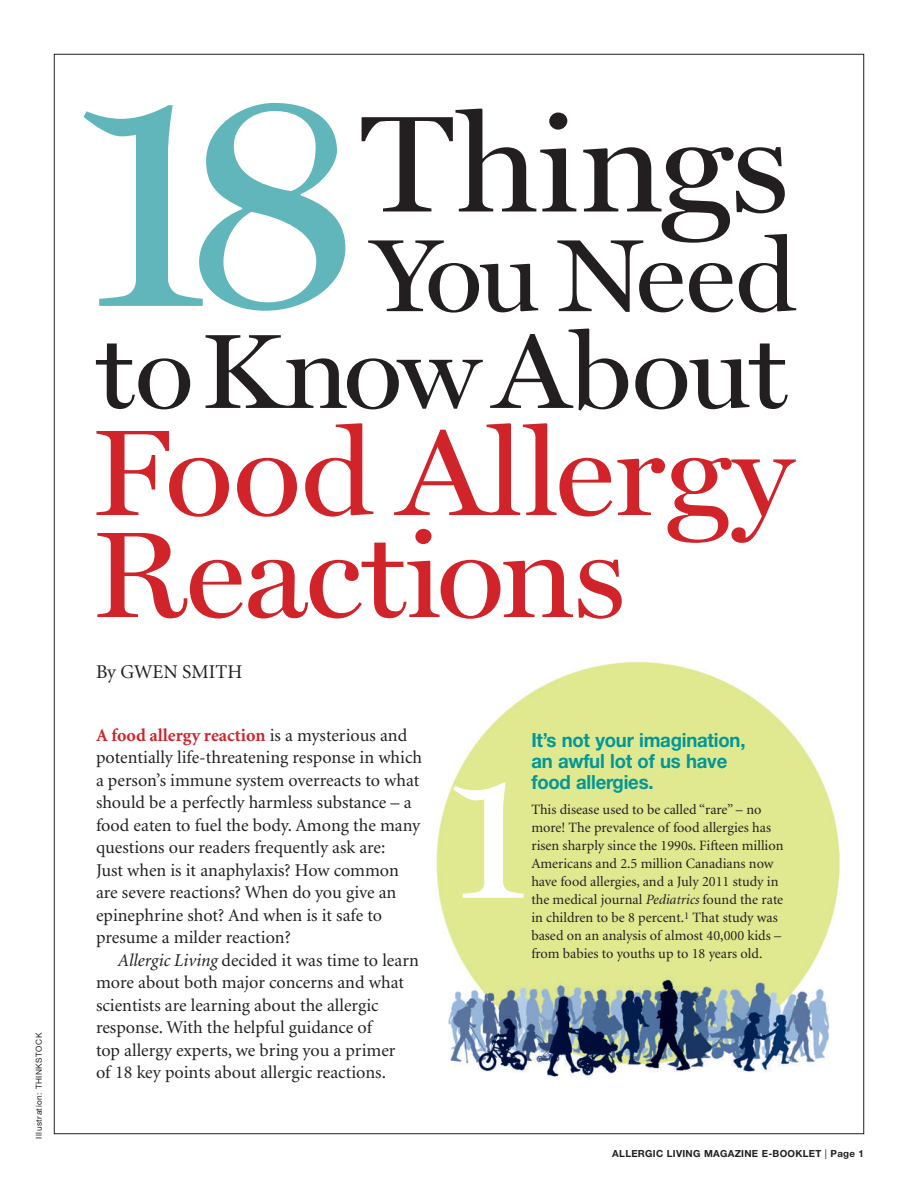
<style>
.page{position:relative;width:918px;height:1188px;background:#fff}
.page>*{position:absolute;margin:0;border:0;box-sizing:border-box;transform-origin:0 0}
.t1{font:324.3px "Miller Display";color:#61b6bb}
.t2{font:186.3px "Miller Display";color:#fff;scale:1.06 1}
.t3{font:138px "Miller Display";letter-spacing:-.01em;color:#231f20;scale:1.06 1}
.t4{font:123px "Miller Display";letter-spacing:-.01em;color:#d1232a;scale:1.06 1}
.t5{font:106.5px "Miller Display";letter-spacing:-.005em;color:#231f20;scale:1.06 1}
.t6{font:103.5px "Miller Display";letter-spacing:-.035em;color:#231f20;scale:1.06 1}
.t7{font:700 19.5px/21px "Helvetica Neue";letter-spacing:-.01em;color:#009799;scale:.95 1}
.t8{font:19.5px "Minion";color:#231f20}
.t9{font:18px/22.5px "Minion";color:#231f20}
.t10{font:14.25px/18px "Minion";color:#231f20}
.t11{font:700 9.75px "Helvetica Neue";letter-spacing:.03em;color:#231f20}
.t12{font:8.25px "Helvetica Neue";letter-spacing:.055em;color:#231f20}
.s1{font-weight:700;color:#d1232a}
.s2{font-style:italic}
.s3{font-weight:400}
</style>
<div class="page">
<img style="left:436px;top:661px;width:404px;height:417px">
<p class="t12" style="left:36px;top:1138px;width:107px;rotate:-90deg">Illustration: THINKSTOCK</p>
<h1 class="t1" style="left:74px;top:4px;width:293px">18</h1>
<h3 class="t3" style="left:360px;top:83px;width:407px">Things</h3>
<h3 class="t6" style="left:372px;top:215px;width:403px">You Need</h3>
<h3 class="t5" style="left:96px;top:309px;width:654px">toKnowAbout</h3>
<h3 class="t4" style="left:92px;top:401px;width:663px">Food Allergy</h3>
<h3 class="t4" style="left:92px;top:503px;width:506px">Reactions</h3>
<p class="t8" style="left:96px;top:664px;width:148px">By GWEN SMITH</p>
<p class="t9" style="left:96px;top:725px;width:327px"><span class="s1">A food allergy reaction</span> is a mysterious and potentially life-threatening response in which a person’s immune system overreacts to what should be a perfectly harmless substance – a food eaten to fuel the body. Among the many questions our readers frequently ask are:<br>Just when is it anaphylaxis? How common are severe reactions? When do you give an epinephrine shot? And when is it safe to presume a milder reaction?</p>
<p class="t9" style="left:96px;top:950px;width:324px;text-indent:21px"><span class="s2">Allergic Living</span> decided it was time to learn more about both major concerns and what scientists are learning about the allergic response. With the helpful guidance of<br>top allergy experts, we bring you a primer<br>of 18 key points about allergic reactions.</p>
<p class="t7" style="left:531px;top:731px;width:227px">It’s not your imagination, an awful lot of us have food allergies.</p>
<p class="t10" style="left:531px;top:802px;width:254px">This disease used to be called “rare” – no more! The prevalence of food allergies has risen sharply since the 1990s. Fifteen million Americans and 2.5 million Canadians now have food allergies, and a July 2011 study in the medical journal <span class="s2">Pediatrics</span> found the rate in children to be 8 percent.<sup>1</sup> That study was based on an analysis of almost 40,000 kids – from babies to youths up to 18 years old.</p>
<h2 class="t2" style="left:447px;top:725px;width:81px">1</h2>
<p class="t11" style="left:612px;top:1150px;width:253px">ALLERGIC LIVING MAGAZINE E-BOOKLET <span class="s3">|</span> Page 1</p>
</div>
